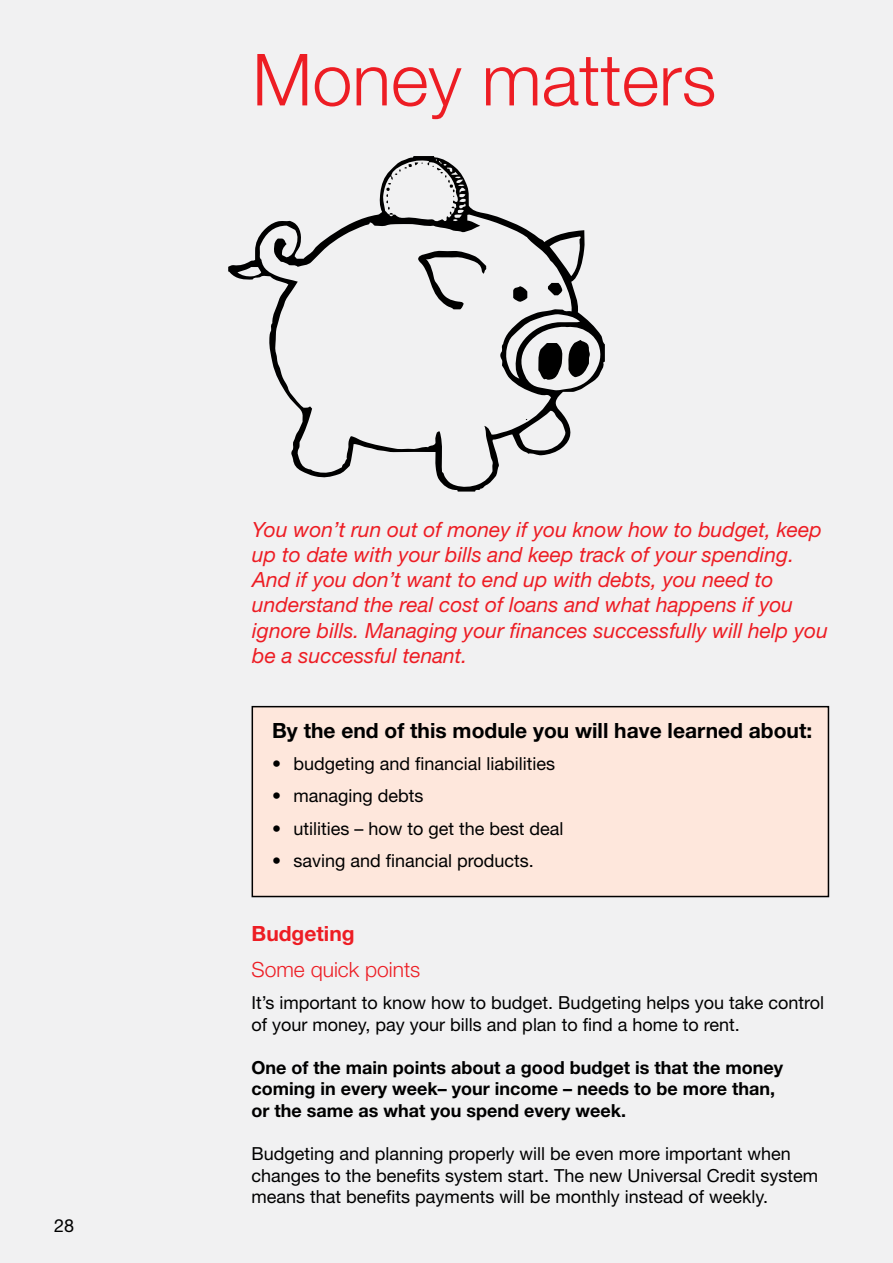
<style>
.page{position:relative;width:893px;height:1263px;background:#f1f1f2}
.page>*{position:absolute;margin:0;border:0;box-sizing:border-box;transform-origin:0 0}
.t1{font:300 72px "Helvetica Neue LT Std";color:#ed1d24}
.t2{font:italic 21px/25.2px "Helvetica Neue LT Std";color:#ed1d24}
.t3{font:700 21px "Helvetica Neue LT Std";color:#000}
.t4{font:300 21px "Helvetica Neue LT Std";color:#ed1d24}
.t5{font:700 21px "Helvetica Neue LT Std";color:#ed1d24}
.t6{font:18px/21.6px "Helvetica Neue LT Std";color:#000}
.t7{font:700 18px/21.6px "Helvetica Neue LT Std";color:#000}
</style>
<div class="page">
<div style="left:252px;top:707px;width:576px;height:189px;background:#fee7dc"></div>
<div style="left:252px;top:706px;width:577px;height:191px;border:2px solid #000"></div>
<svg style="left:228px;top:156px;width:377px;height:336px"></svg>
<svg style="left:418px;top:250px;width:69px;height:59px"></svg>
<svg style="left:513px;top:286px;width:14px;height:16px"></svg>
<svg style="left:548px;top:283px;width:14px;height:12px"></svg>
<svg style="left:386px;top:162px;width:69px;height:53px"></svg>
<svg style="left:537px;top:340px;width:53px;height:40px"></svg>
<p class="t6" style="left:54px;top:1215px;width:22px">28</p>
<h1 class="t1" style="left:252px;top:36px;width:466px">Money matters</h1>
<p class="t2" style="left:252px;top:516px;width:577px">You won’t run out of money if you know how to budget, keep up to date with your bills and keep track of your spending.<br>And if you don’t want to end up with debts, you need to understand the real cost of loans and what happens if you ignore bills. Managing your finances successfully will help you be a successful tenant.</p>
<p class="t3" style="left:272px;top:717px;width:542px">By the end of this module you will have learned about:</p>
<p class="t6" style="left:272px;top:753px;width:284px">• budgeting and financial liabilities</p>
<p class="t6" style="left:272px;top:785px;width:153px">• managing debts</p>
<p class="t6" style="left:272px;top:817px;width:293px">• utilities – how to get the best deal</p>
<p class="t6" style="left:272px;top:849px;width:263px">• saving and financial products.</p>
<p class="t5" style="left:252px;top:920px;width:105px">Budgeting</p>
<p class="t4" style="left:252px;top:956px;width:170px">Some quick points</p>
<p class="t6" style="left:252px;top:991px;width:574px">It’s important to know how to budget. Budgeting helps you take control of your money, pay your bills and plan to find a home to rent.</p>
<p class="t7" style="left:252px;top:1056px;width:533px">One of the main points about a good budget is that the money coming in every week– your income – needs to be more than, or the same as what you spend every week.</p>
<p class="t6" style="left:252px;top:1143px;width:568px">Budgeting and planning properly will be even more important when changes to the benefits system start. The new Universal Credit system means that benefits payments will be monthly instead of weekly.</p>
</div>
